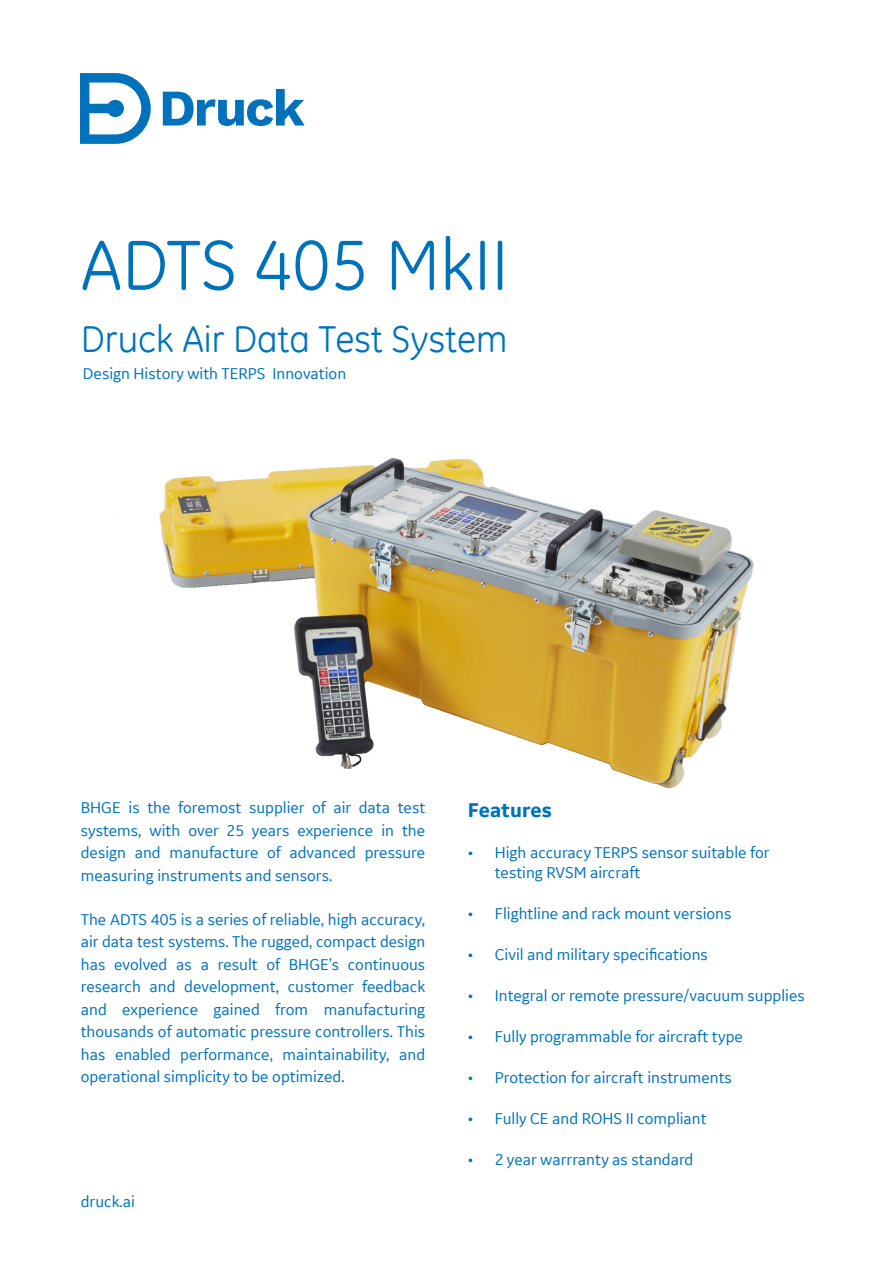
<style>
.page{position:relative;width:893px;height:1263px;background:#fff}
.page>*{position:absolute;margin:0;border:0;box-sizing:border-box;transform-origin:0 0}
.t1{font:72px "GE Inspira";color:#0072bc}
.t2{font:37.5px "GE Inspira";color:#0072bc}
.Heading_1{font:700 21px "GE Inspira Sans";color:#0072bc}
.Body_Text{font:16.5px/22.5px "GE Inspira Sans";color:#0072bc;text-align:justify}
</style>
<div class="page">
<img style="left:159px;top:457px;width:595px;height:332px">
<svg style="left:80px;top:73px;width:71px;height:71px"></svg>
<svg style="left:163px;top:89px;width:142px;height:37px"></svg>
<p class="t1" style="left:81px;top:218px;width:429px">ADTS 405 MkII</p>
<p class="t2" style="left:81px;top:315px;width:428px">Druck Air Data Test System</p>
<p class="Body_Text" style="left:83px;top:361px;width:265px">Design History with TERPS Innovation</p>
<p class="Body_Text" style="left:81px;top:796px;width:346px">BHGE is the foremost supplier of air data test systems, with over 25 years experience in the design and manufacture of advanced pressure measuring instruments and sensors.</p>
<p class="Body_Text" style="left:81px;top:907px;width:346px">The ADTS 405 is a series of reliable, high accuracy, air data test systems. The rugged, compact design has evolved as a result of BHGE’s continuous research and development, customer feedback and experience gained from manufacturing thousands of automatic pressure controllers. This has enabled performance, maintainability, and operational simplicity to be optimized.</p>
<p class="Body_Text" style="left:81px;top:1190px;width:56px">druck.ai</p>
<p class="Heading_1" style="left:468px;top:797px;width:86px">Features</p>
<p class="Body_Text" style="left:495px;top:842px;width:276px;line-height:19.8px;text-indent:-27px">• High accuracy TERPS sensor suitable for testing RVSM aircraft</p>
<p class="Body_Text" style="left:468px;top:901px;width:265px">• Flightline and rack mount versions</p>
<p class="Body_Text" style="left:468px;top:942px;width:242px">• Civil and military specifications</p>
<p class="Body_Text" style="left:468px;top:984px;width:338px">• Integral or remote pressure/vacuum supplies</p>
<p class="Body_Text" style="left:468px;top:1025px;width:277px">• Fully programmable for aircraft type</p>
<p class="Body_Text" style="left:468px;top:1066px;width:266px">• Protection for aircraft instruments</p>
<p class="Body_Text" style="left:468px;top:1107px;width:240px">• Fully CE and ROHS II compliant</p>
<p class="Body_Text" style="left:468px;top:1148px;width:227px">• 2 year warrranty as standard</p>
</div>
